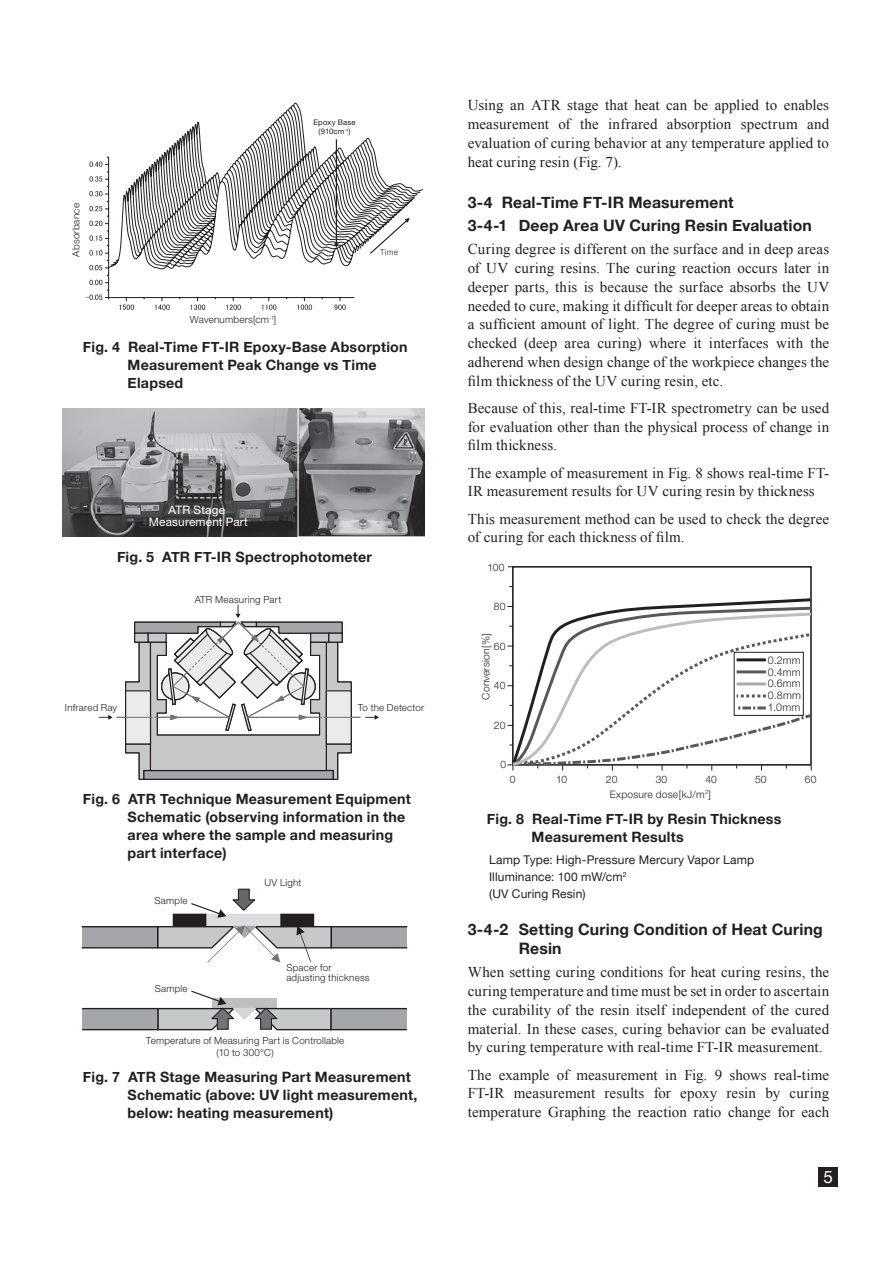
<style>
.page{position:relative;width:893px;height:1263px;background:#fff}
.page>*{position:absolute;margin:0;border:0;box-sizing:border-box;transform-origin:0 0}
.t1{font:16.95px "Helvetica Neue";color:#fff}
.Heading3{font:700 15.75px/19.5px "Helvetica Neue";letter-spacing:.01em;color:#231f20}
.Heading2{font:700 15.75px "Helvetica Neue";letter-spacing:.01em;color:#231f20}
.Body{font:15px/18.8px "Times New Roman";letter-spacing:.005em;color:#231f20;text-align:justify}
.Caption_2L_Fig_0{font:700 14.25px/18px "Helvetica Neue";letter-spacing:.015em;color:#231f20}
.Caption_1L{font:700 14.25px "Helvetica Neue";letter-spacing:.015em;color:#231f20}
.Note_2{font:12px "Helvetica Neue";letter-spacing:.015em;color:#231f20}
.t2{font:11.7px/12px "Helvetica Neue";letter-spacing:.02em;color:#fff;text-align:center}
.t3{font:300 10.65px "Helvetica Neue";letter-spacing:.02em;color:#231f20}
.t4{font:300 10.2px "Helvetica Neue";letter-spacing:.02em;color:#231f20}
.t5{font:300 9.9px "Helvetica Neue";letter-spacing:.025em;color:#231f20}
.t6{font:300 9.75px/10.5px "Helvetica Neue";letter-spacing:.02em;color:#231f20}
.t7{font:300 8.25px "Helvetica Neue";color:#231f20}
.t8{font:7.65px/9.1px "Helvetica Neue";letter-spacing:.025em;color:#231f20;text-align:center}
</style>
<div class="page">
<div style="left:818px;top:1167px;width:20px;height:19px;background:#231f20"></div>
<svg style="left:108px;top:135px;width:246px;height:134px"></svg>
<hr style="left:109px;top:297px;width:245px;height:1px;background:#231f20">
<svg style="left:334px;top:298px;width:12px;height:12px"></svg>
<svg style="left:297px;top:298px;width:15px;height:12px"></svg>
<svg style="left:262px;top:298px;width:14px;height:12px"></svg>
<svg style="left:226px;top:298px;width:15px;height:12px"></svg>
<svg style="left:190px;top:298px;width:15px;height:12px"></svg>
<svg style="left:155px;top:298px;width:15px;height:12px"></svg>
<svg style="left:119px;top:298px;width:15px;height:12px"></svg>
<svg style="left:85px;top:157px;width:24px;height:143px"></svg>
<svg style="left:184px;top:103px;width:239px;height:151px"></svg>
<img style="left:63px;top:408px;width:113px;height:128px">
<svg style="left:176px;top:408px;width:249px;height:129px;background:#868789"></svg>
<hr style="left:117px;top:717px;width:33px;height:1px;background:#737477">
<svg style="left:99px;top:715px;width:14px;height:5px"></svg>
<svg style="left:124px;top:605px;width:255px;height:175px"></svg>
<div style="left:173px;top:914px;width:34px;height:12px;background:#231f20"></div>
<div style="left:207px;top:914px;width:73px;height:14px;background:#dcdddf"></div>
<div style="left:82px;top:927px;width:76px;height:21px;background:#a5a6aa"></div>
<div style="left:82px;top:926px;width:76px;height:22px;border:1px solid #231f20"></div>
<div style="left:331px;top:927px;width:76px;height:21px;background:#a5a6aa"></div>
<div style="left:331px;top:926px;width:76px;height:22px;border:1px solid #231f20"></div>
<div style="left:280px;top:914px;width:34px;height:12px;background:#231f20"></div>
<svg style="left:156px;top:925px;width:177px;height:37px"></svg>
<div style="left:82px;top:1008px;width:76px;height:22px;background:#a5a6aa"></div>
<div style="left:82px;top:1008px;width:77px;height:22px;border:1px solid #231f20"></div>
<div style="left:331px;top:1008px;width:76px;height:22px;background:#a5a6aa"></div>
<div style="left:330px;top:1008px;width:77px;height:22px;border:1px solid #231f20"></div>
<svg style="left:157px;top:990px;width:175px;height:41px"></svg>
<svg style="left:190px;top:888px;width:67px;height:30px"></svg>
<svg style="left:511px;top:597px;width:301px;height:14px"></svg>
<svg style="left:510px;top:611px;width:302px;height:15px"></svg>
<svg style="left:507px;top:626px;width:305px;height:144px"></svg>
<p class="t5" style="left:68px;top:257px;width:55px;rotate:-90deg">Absorbance</p>
<p class="t8" style="left:313px;top:118px;width:44px">Epoxy Base (910cm<sup>-1</sup>)</p>
<p class="t7" style="left:380px;top:245px;width:19px">Time</p>
<p class="t5" style="left:190px;top:312px;width:88px">Wavenumbers[cm<sup>-1</sup>]</p>
<p class="Caption_2L_Fig_0" style="left:128px;top:338px;width:282px;text-indent:-45px">Fig. 4 Real-Time FT-IR Epoxy-Base Absorption<br>Measurement Peak Change vs Time<br>Elapsed</p>
<p class="t2" style="left:149px;top:505px;width:101px">ATR Stage<br>Measurement Part</p>
<p class="Caption_1L" style="left:117px;top:545px;width:256px">Fig. 5 ATR FT-IR Spectrophotometer</p>
<p class="t6" style="left:195px;top:594px;width:88px">ATR Measuring Part</p>
<p class="t6" style="left:65px;top:702px;width:54px">Infrared Ray</p>
<p class="t6" style="left:358px;top:702px;width:68px">To the Detector</p>
<p class="Caption_2L_Fig_0" style="left:128px;top:790px;width:285px;text-indent:-45px">Fig. 6 ATR Technique Measurement Equipment Schematic (observing information in the area where the sample and measuring part interface)</p>
<p class="t6" style="left:155px;top:895px;width:34px">Sample</p>
<p class="t6" style="left:155px;top:983px;width:34px">Sample</p>
<p class="t6" style="left:265px;top:877px;width:38px">UV Light</p>
<p class="t6" style="left:286px;top:962px;width:85px">Spacer for adjusting thickness</p>
<p class="t6" style="left:146px;top:1035px;width:200px;line-height:11.7px;text-align:center">Temperature of Measuring Part is Controllable (10 to 300°C)</p>
<p class="Caption_2L_Fig_0" style="left:128px;top:1069px;width:291px;text-indent:-45px">Fig. 7 ATR Stage Measuring Part Measurement<br>Schematic (above: UV light measurement, below: heating measurement)</p>
<p class="Body" style="left:468px;top:96px;width:363px">Using an ATR stage that heat can be applied to enables measurement of the infrared absorption spectrum and evaluation of curing behavior at any temperature applied to heat curing resin (Fig. 7).</p>
<p class="Heading2" style="left:468px;top:190px;width:268px">3-4 Real-Time FT-IR Measurement</p>
<p class="Heading3" style="left:468px;top:216px;width:346px">3-4-1 Deep Area UV Curing Resin Evaluation</p>
<p class="Body" style="left:468px;top:240px;width:363px">Curing degree is different on the surface and in deep areas of UV curing resins. The curing reaction occurs later in deeper parts, this is because the surface absorbs the UV needed to cure, making it difficult for deeper areas to obtain a sufficient amount of light. The degree of curing must be checked (deep area curing) where it interfaces with the adherend when design change of the workpiece changes the film thickness of the UV curing resin, etc.</p>
<p class="Body" style="left:468px;top:398px;width:363px">Because of this, real-time FT-IR spectrometry can be used for evaluation other than the physical process of change in film thickness.</p>
<p class="Body" style="left:468px;top:463px;width:363px">The example of measurement in Fig. 8 shows real-time FT-<br>IR measurement results for UV curing resin by thickness</p>
<p class="Body" style="left:468px;top:509px;width:363px">This measurement method can be used to check the degree of curing for each thickness of film.</p>
<p class="t4" style="left:487px;top:561px;width:19px">100</p>
<p class="t4" style="left:494px;top:600px;width:13px">80</p>
<p class="t4" style="left:494px;top:640px;width:13px">60</p>
<p class="t4" style="left:494px;top:679px;width:13px">40</p>
<p class="t4" style="left:494px;top:719px;width:13px">20</p>
<p class="t4" style="left:500px;top:758px;width:7px">0</p>
<p class="t4" style="left:556px;top:773px;width:13px">10</p>
<p class="t4" style="left:606px;top:773px;width:13px">20</p>
<p class="t4" style="left:656px;top:773px;width:13px">30</p>
<p class="t4" style="left:705px;top:773px;width:13px">40</p>
<p class="t4" style="left:755px;top:773px;width:13px">50</p>
<p class="t4" style="left:805px;top:773px;width:13px">60</p>
<p class="t4" style="left:479px;top:700px;width:68px;rotate:-90deg">Conversion[%]</p>
<p class="t3" style="left:768px;top:653px;width:34px">0.2mm</p>
<p class="t3" style="left:768px;top:665px;width:34px">0.4mm</p>
<p class="t3" style="left:768px;top:677px;width:34px">0.6mm</p>
<p class="t3" style="left:768px;top:689px;width:34px">0.8mm</p>
<p class="t3" style="left:768px;top:701px;width:34px">1.0mm</p>
<p class="t4" style="left:510px;top:773px;width:7px">0</p>
<p class="t4" style="left:610px;top:788px;width:103px">Exposure dose[kJ/m<sup>2</sup>]</p>
<p class="Caption_2L_Fig_0" style="left:531px;top:811px;width:251px;text-indent:-45px">Fig. 8 Real-Time FT-IR by Resin Thickness<br>Measurement Results</p>
<p class="Note_2" style="left:489px;top:851px;width:267px">Lamp Type: High-Pressure Mercury Vapor Lamp</p>
<p class="Note_2" style="left:489px;top:868px;width:139px">Illuminance: 100 mW/cm<sup>2</sup></p>
<p class="Note_2" style="left:489px;top:885px;width:98px">(UV Curing Resin)</p>
<p class="Heading3" style="left:519px;top:920px;width:306px;text-indent:-51px">3-4-2 Setting Curing Condition of Heat Curing<br>Resin</p>
<p class="Body" style="left:468px;top:963px;width:363px">When setting curing conditions for heat curing resins, the curing temperature and time must be set in order to ascertain the curability of the resin itself independent of the cured material. In these cases, curing behavior can be evaluated by curing temperature with real-time FT-IR measurement.</p>
<p class="Body" style="left:468px;top:1065px;width:363px">The example of measurement in Fig. 9 shows real-time FT-IR measurement results for epoxy resin by curing temperature Graphing the reaction ratio change for each</p>
<p class="t1" style="left:823px;top:1164px;width:11px">5</p>
</div>
